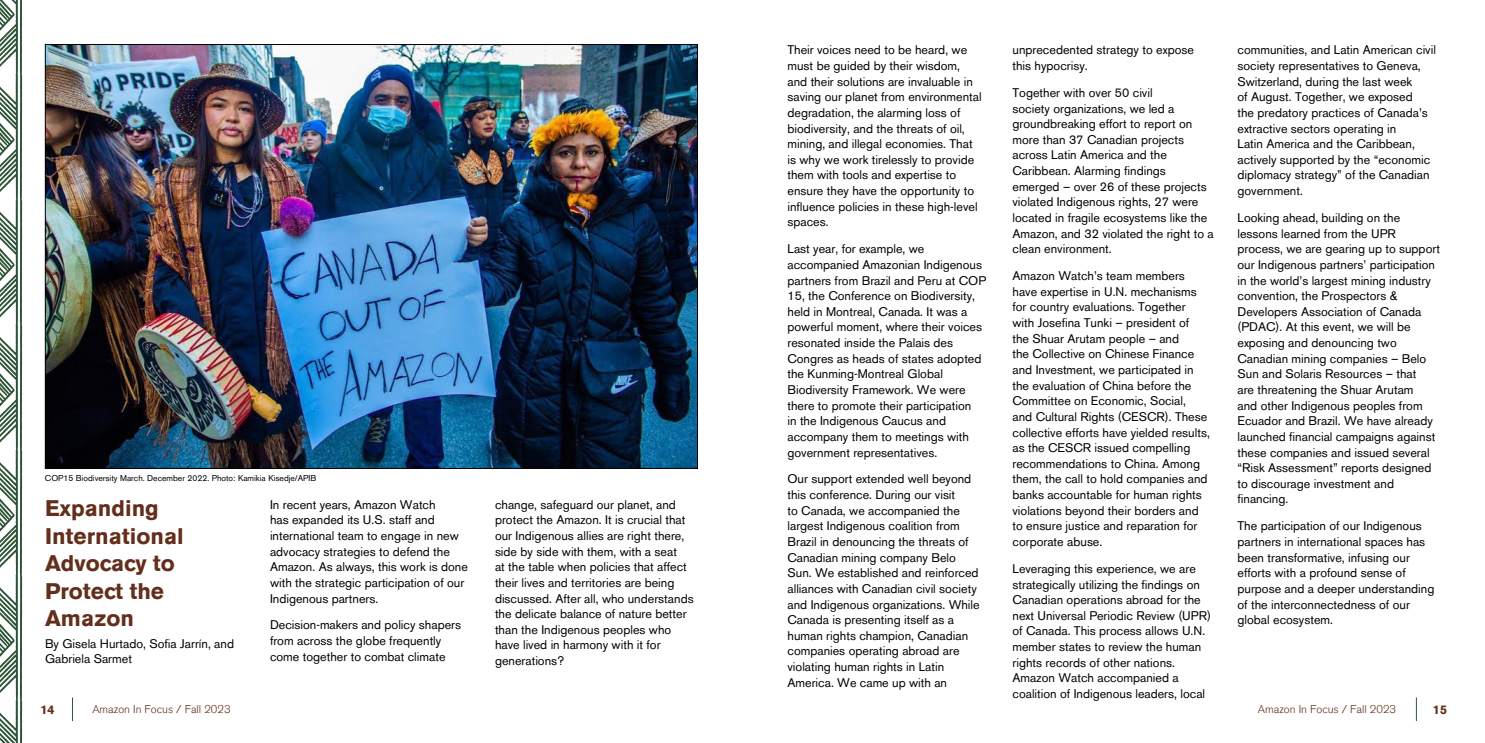
<style>
.page{position:relative;width:1485px;height:743px;background:#fff}
.page>*{position:absolute;margin:0;border:0;box-sizing:border-box;transform-origin:0 0}
.t1{font:700 22.5px/27.5px "Akzidenz Grotesk BE";color:#632e1b}
.t2{font:12.5px/15.6px "Akzidenz Grotesk BE";color:#000}
.t3{font:700 12.5px "Akzidenz Grotesk BE";color:#632e1b}
.t4{font:300 11.25px "Akzidenz Grotesk BE";color:#632e1b}
.t5{font:8.5px "Akzidenz Grotesk BE";color:#000}
</style>
<div class="page">
<svg style="left:0;top:0;width:22px;height:742px"></svg>
<svg style="left:72px;top:697px;width:1px;height:24px"></svg>
<svg style="left:1416px;top:697px;width:1px;height:24px"></svg>
<img style="left:47px;top:46px;width:649px;height:420px">
<p class="t5" style="left:45px;top:472px;width:273px">COP15 Biodiversity March. December 2022. Photo: Kamikia Kisedje/APIB</p>
<h1 class="t1" style="left:45px;top:495px;width:140px">Expanding<br>International<br>Advocacy to<br>Protect the<br>Amazon</h1>
<p class="t2" style="left:45px;top:635px;width:191px">By Gisela Hurtado, Sofia Jarrín, and<br>Gabriela Sarmet</p>
<p class="t2" style="left:270px;top:496px;width:199px">In recent years, Amazon Watch<br>has expanded its U.S. staff and international team to engage in new advocacy strategies to defend the<br>Amazon. As always, this work is done with the strategic participation of our<br>Indigenous partners.</p>
<p class="t2" style="left:270px;top:617px;width:193px">Decision-makers and policy shapers from across the globe frequently come together to combat climate</p>
<p class="t2" style="left:495px;top:496px;width:200px">change, safeguard our planet, and protect the Amazon. It is crucial that our Indigenous allies are right there, side by side with them, with a seat<br>at the table when policies that affect their lives and territories are being discussed. After all, who understands the delicate balance of nature better than the Indigenous peoples who have lived in harmony with it for generations?</p>
<p class="t2" style="left:788px;top:42px;width:196px">Their voices need to be heard, we must be guided by their wisdom, and their solutions are invaluable in saving our planet from environmental degradation, the alarming loss of biodiversity, and the threats of oil, mining, and illegal economies. That is why we work tirelessly to provide them with tools and expertise to ensure they have the opportunity to influence policies in these high-level spaces.</p>
<p class="t2" style="left:788px;top:241px;width:200px">Last year, for example, we accompanied Amazonian Indigenous partners from Brazil and Peru at COP<br>15, the Conference on Biodiversity, held in Montreal, Canada. It was a powerful moment, where their voices resonated inside the Palais des<br>Congres as heads of states adopted the Kunming-Montreal Global<br>Biodiversity Framework. We were there to promote their participation<br>in the Indigenous Caucus and accompany them to meetings with government representatives.</p>
<p class="t2" style="left:788px;top:471px;width:194px">Our support extended well beyond this conference. During our visit<br>to Canada, we accompanied the largest Indigenous coalition from Brazil in denouncing the threats of Canadian mining company Belo Sun. We established and reinforced alliances with Canadian civil society and Indigenous organizations. While Canada is presenting itself as a human rights champion, Canadian companies operating abroad are violating human rights in Latin America. We came up with an</p>
<p class="t2" style="left:1012px;top:42px;width:183px">unprecedented strategy to expose this hypocrisy.</p>
<p class="t2" style="left:1012px;top:85px;width:203px">Together with over 50 civil<br>society organizations, we led a groundbreaking effort to report on more than 37 Canadian projects across Latin America and the<br>Caribbean. Alarming findings emerged – over 26 of these projects violated Indigenous rights, 27 were located in fragile ecosystems like the<br>Amazon, and 32 violated the right to a clean environment.</p>
<p class="t2" style="left:1012px;top:268px;width:199px">Amazon Watch’s team members have expertise in U.N. mechanisms for country evaluations. Together with Josefina Tunki – president of<br>the Shuar Arutam people – and<br>the Collective on Chinese Finance and Investment, we participated in the evaluation of China before the Committee on Economic, Social,<br>and Cultural Rights (CESCR). These collective efforts have yielded results, as the CESCR issued compelling recommendations to China. Among them, the call to hold companies and banks accountable for human rights violations beyond their borders and to ensure justice and reparation for corporate abuse.</p>
<p class="t2" style="left:1012px;top:560px;width:200px">Leveraging this experience, we are strategically utilizing the findings on Canadian operations abroad for the next Universal Periodic Review (UPR) of Canada. This process allows U.N. member states to review the human rights records of other nations.<br>Amazon Watch accompanied a coalition of Indigenous leaders, local</p>
<p class="t2" style="left:1238px;top:42px;width:200px">communities, and Latin American civil society representatives to Geneva, Switzerland, during the last week<br>of August. Together, we exposed<br>the predatory practices of Canada’s extractive sectors operating in<br>Latin America and the Caribbean, actively supported by the “economic diplomacy strategy” of the Canadian government.</p>
<p class="t2" style="left:1238px;top:210px;width:204px">Looking ahead, building on the lessons learned from the UPR process, we are gearing up to support our Indigenous partners’ participation in the world’s largest mining industry convention, the Prospectors &amp;<br>Developers Association of Canada (PDAC). At this event, we will be exposing and denouncing two<br>Canadian mining companies – Belo<br>Sun and Solaris Resources – that<br>are threatening the Shuar Arutam<br>and other Indigenous peoples from<br>Ecuador and Brazil. We have already launched financial campaigns against these companies and issued several “Risk Assessment” reports designed to discourage investment and financing.</p>
<p class="t2" style="left:1238px;top:518px;width:198px">The participation of our Indigenous partners in international spaces has been transformative, infusing our efforts with a profound sense of purpose and a deeper understanding of the interconnectedness of our global ecosystem.</p>
<p class="t3" style="left:40px;top:702px;width:16px">14</p>
<p class="t4" style="left:92px;top:703px;width:140px">Amazon In Focus / Fall 2023</p>
<p class="t4" style="left:1258px;top:703px;width:140px">Amazon In Focus / Fall 2023</p>
<p class="t3" style="left:1433px;top:702px;width:16px">15</p>
</div>
